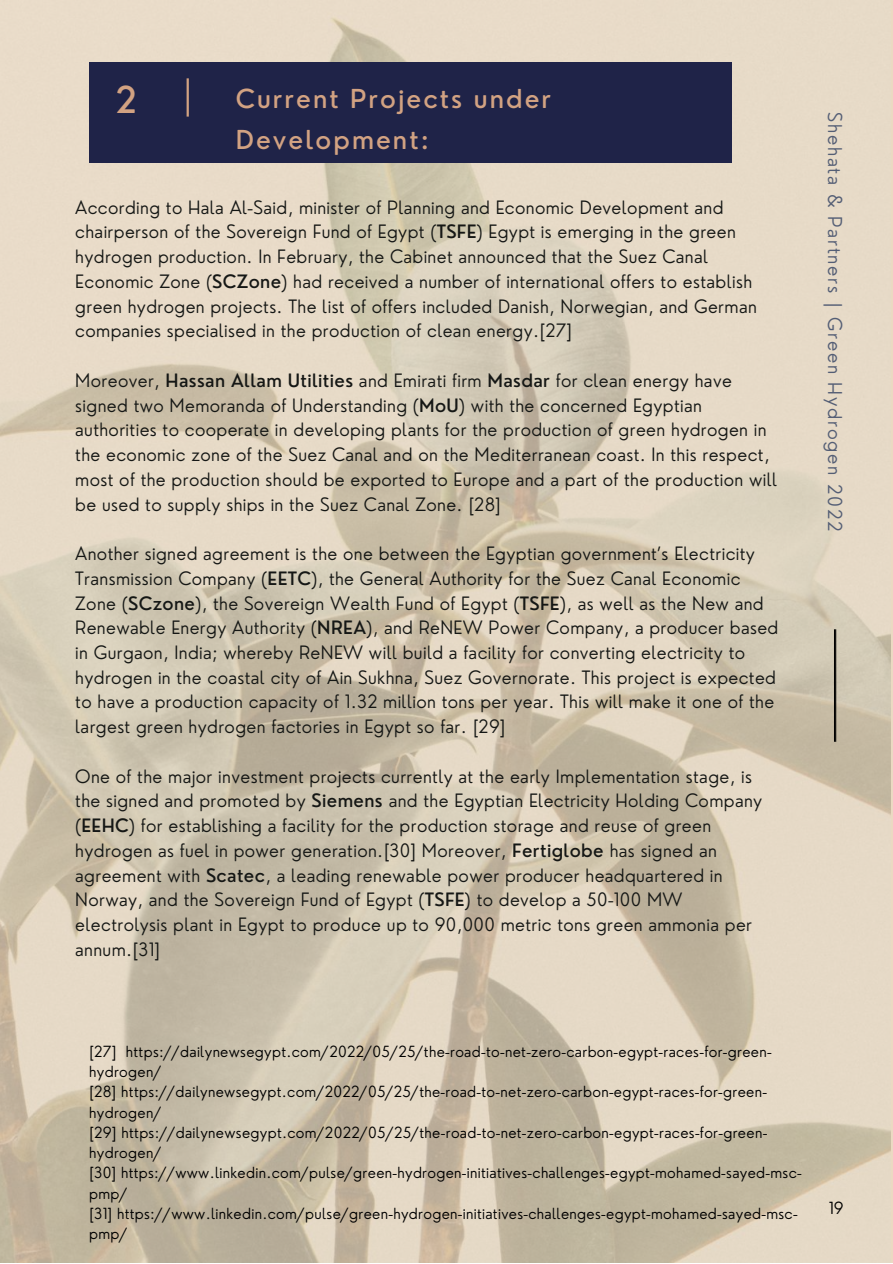
<style>
.page{position:relative;width:893px;height:1264px;background:#fff}
.page>*{position:absolute;margin:0;border:0;box-sizing:border-box;transform-origin:0 0}
.t1{font:500 36px "Nourd";color:#d2a282}
.t2{font:500 25.5px/41.5px "Nourd";letter-spacing:.08em;color:#d2a282}
.t3{font:300 18.75px "Nourd";letter-spacing:.09em;color:#545e75}
.t4{font:300 18px/24.8px "Nourd";letter-spacing:.02em;color:#151715}
.t5{font:300 16.35px "Nourd";color:#000}
.t6{font:300 15px/20.2px "Nourd";letter-spacing:.02em;color:#000}
.s1{font-weight:500}
</style>
<div class="page">
<img style="left:0;top:0;width:890px;height:1262px">
<hr style="left:835px;top:629px;width:1px;height:112px;background:#000">
<hr style="left:833px;top:629px;width:2px;height:112px;background:#000">
<div style="left:89px;top:62px;width:642px;height:100px;background:#1f2348"></div>
<hr style="left:186px;top:78px;width:3px;height:39px;background:#d2a282">
<h1 class="t1" style="left:116px;top:77px;width:23px">2</h1>
<h2 class="t2" style="left:236px;top:77px;width:317px">Current Projects under<br>Development:</h2>
<p class="t4" style="left:75px;top:194px;width:683px">According to Hala Al-Said, minister of Planning and Economic Development and chairperson of the Sovereign Fund of Egypt (<span class="s1">TSFE</span>) Egypt is emerging in the green hydrogen production. In February, the Cabinet announced that the Suez Canal Economic Zone (<span class="s1">SCZone</span>) had received a number of international offers to establish green hydrogen projects. The list of offers included Danish, Norwegian, and German companies specialised in the production of clean energy.[27]</p>
<p class="t4" style="left:75px;top:368px;width:703px">Moreover, <span class="s1">Hassan Allam Utilities</span> and Emirati firm <span class="s1">Masdar</span> for clean energy have signed two Memoranda of Understanding (<span class="s1">MoU</span>) with the concerned Egyptian authorities to cooperate in developing plants for the production of green hydrogen in the economic zone of the Suez Canal and on the Mediterranean coast. In this respect, most of the production should be exported to Europe and a part of the production will be used to supply ships in the Suez Canal Zone. [28]</p>
<p class="t4" style="left:75px;top:541px;width:704px">Another signed agreement is the one between the Egyptian government’s Electricity Transmission Company (<span class="s1">EETC</span>), the General Authority for the Suez Canal Economic Zone (<span class="s1">SCzone</span>), the Sovereign Wealth Fund of Egypt (<span class="s1">TSFE</span>), as well as the New and Renewable Energy Authority (<span class="s1">NREA</span>), and ReNEW Power Company, a producer based in Gurgaon, India; whereby ReNEW will build a facility for converting electricity to hydrogen in the coastal city of Ain Sukhna, Suez Governorate. This project is expected to have a production capacity of 1.32 million tons per year. This will make it one of the largest green hydrogen factories in Egypt so far. [29]</p>
<p class="t4" style="left:75px;top:763px;width:688px">One of the major investment projects currently at the early Implementation stage, is the signed and promoted by <span class="s1">Siemens</span> and the Egyptian Electricity Holding Company (<span class="s1">EEHC</span>) for establishing a facility for the production storage and reuse of green hydrogen as fuel in power generation.[30] Moreover, <span class="s1">Fertiglobe</span> has signed an agreement with <span class="s1">Scatec</span>, a leading renewable power producer headquartered in Norway, and the Sovereign Fund of Egypt (<span class="s1">TSFE</span>) to develop a 50-100 MW electrolysis plant in Egypt to produce up to 90,000 metric tons green ammonia per annum.[31]</p>
<p class="t3" style="left:846px;top:112px;width:421px;rotate:90deg">Shehata &amp; Partners | Green Hydrogen 2022</p>
<p class="t6" style="left:89px;top:1041px;width:714px">[27] https://dailynewsegypt.com/2022/05/25/the-road-to-net-zero-carbon-egypt-races-for-green&shy;hydrogen/<br>[28] https://dailynewsegypt.com/2022/05/25/the-road-to-net-zero-carbon-egypt-races-for-green&shy;hydrogen/<br>[29] https://dailynewsegypt.com/2022/05/25/the-road-to-net-zero-carbon-egypt-races-for-green&shy;hydrogen/<br>[30] https://www.linkedin.com/pulse/green-hydrogen-initiatives-challenges-egypt-mohamed-sayed-msc&shy;pmp/<br>[31] https://www.linkedin.com/pulse/green-hydrogen-initiatives-challenges-egypt-mohamed-sayed-msc&shy;pmp/</p>
<p class="t5" style="left:828px;top:1197px;width:16px">19</p>
</div>
